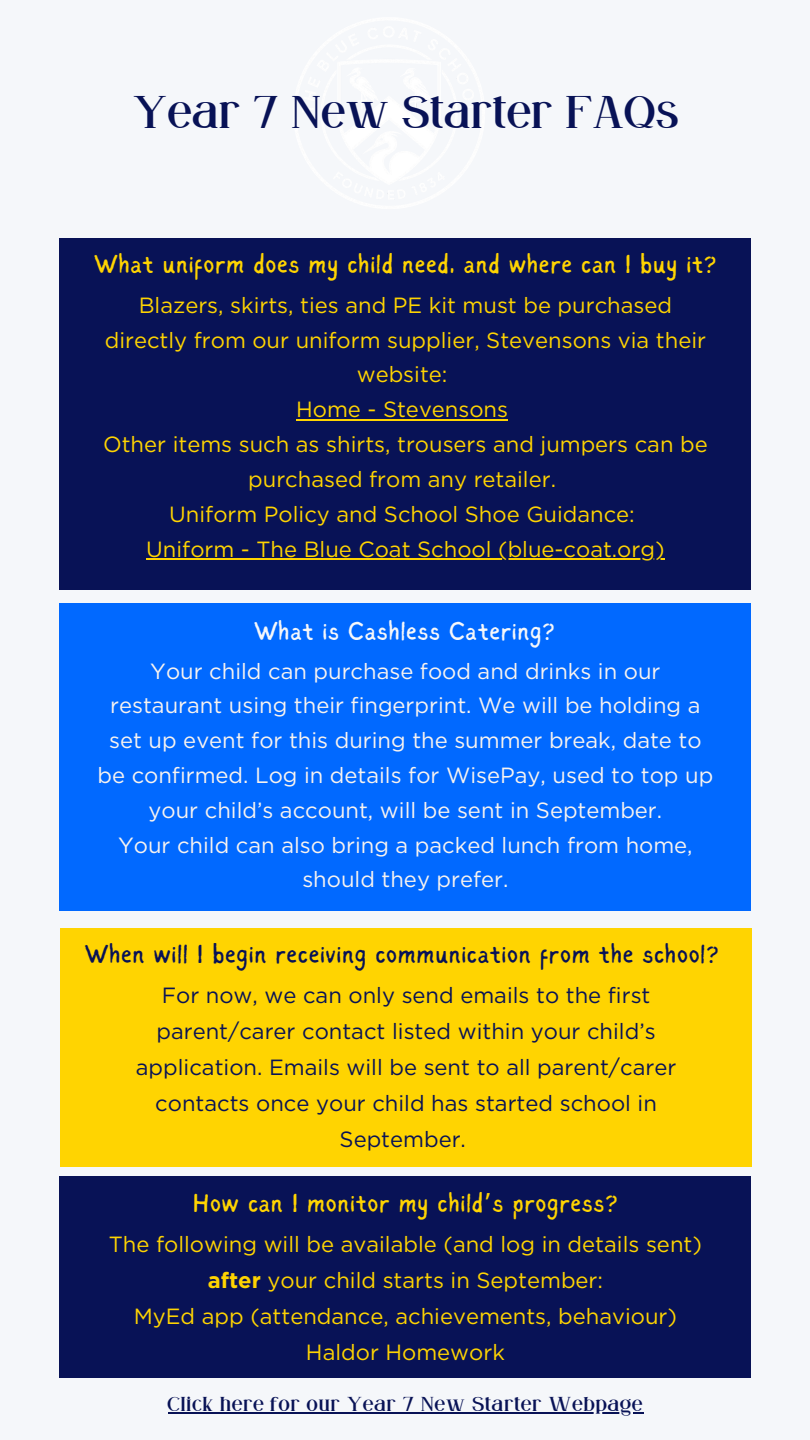
<style>
.page{position:relative;width:810px;height:1440px;background:#f5f7fa}
.page>*{position:absolute;margin:0;border:0;box-sizing:border-box;transform-origin:0 0}
.t1{font:50px "Grown";letter-spacing:.025em;color:#081256}
.t2{font:26px "Sigher";letter-spacing:.025em;color:#ffd401}
.t3{font:26px "Sigher";letter-spacing:.025em;color:#081256}
.t4{font:26px "Sigher";letter-spacing:.025em;color:#f5f7fa}
.t5{font:22px/34.8px "Gotham";color:#ffd401;text-align:center}
.t6{font:22px/34.8px "Gotham";color:#f8f3f0;text-align:center}
.t7{font:22px/36px "Gotham";color:#081256;text-align:center}
.t8{font:22px "Grown";letter-spacing:.05em;color:#081256}
.s1{font-family:"Noto Sans Gurmukhi"}
.s2{font-weight:700}
</style>
<div class="page">
<hr style="left:168px;top:1412px;width:475px;height:2px;background:#081256">
<div style="left:59px;top:238px;width:692px;height:351px;background:#081256"></div>
<hr style="left:296px;top:419px;width:212px;height:1px;background:#ffd401">
<hr style="left:146px;top:558px;width:519px;height:2px;background:#ffd401">
<div style="left:59px;top:604px;width:692px;height:307px;background:#0169ff"></div>
<div style="left:60px;top:928px;width:691px;height:239px;background:#ffd401"></div>
<div style="left:59px;top:1176px;width:692px;height:201px;background:#081256"></div>
<h1 class="t1" style="left:133px;top:81px;width:546px">Year 7 New Starter FAQs</h1>
<p class="t2" style="left:94px;top:253px;width:624px">What uniform does my child need, and where can I buy it?</p>
<p class="t5" style="left:105px;top:287px;width:603px">Blazers, skirts, ties and PE kit must be purchased directly from our uniform supplier, Stevensons via their website:</p>
<p class="t5" style="left:296px;top:392px;width:213px">Home - Stevensons</p>
<p class="t5" style="left:103px;top:427px;width:606px">Other items such as shirts, trousers and jumpers can be purchased from any retailer.</p>
<p class="t5" style="left:169px;top:496px;width:467px">Uniform Policy and School Shoe Guidance:</p>
<h2 class="t5" style="left:146px;top:531px;width:520px">Uniform - The Blue Coat School (blue-coat.org)</h2>
<h2 class="t4" style="left:254px;top:621px;width:303px">What is Cashless Catering?</h2>
<p class="t6" style="left:97px;top:653px;width:617px">Your child can purchase food and drinks in our restaurant using their fingerprint. We will be holding a set up event for this during the summer break, date to be confirmed. Log in details for WisePay, used to top up your child’s account, will be sent in September.</p>
<p class="t6" style="left:118px;top:827px;width:576px">Your child can also bring a packed lunch from home, should they prefer.</p>
<p class="t3" style="left:85px;top:944px;width:636px">When will I begin receiving communication from the school?</p>
<h2 class="t7" style="left:136px;top:978px;width:542px">For now, we can only send emails to the first parent/carer contact listed within your child’s application. Emails will be sent to all parent/carer contacts once your child has started school in September.</h2>
<p class="t2" style="left:193px;top:1192px;width:426px">How can I monitor my child<span class="s1">’</span>s progress?</p>
<p class="t5" style="left:109px;top:1226px;width:595px;line-height:36px">The following will be available (and log in details sent) <span class="s2">after</span> your child starts in September:</p>
<p class="t5" style="left:134px;top:1299px;width:545px">MyEd app (attendance, achievements, behaviour)</p>
<p class="t5" style="left:306px;top:1335px;width:200px">Haldor Homework</p>
<h2 class="t8" style="left:168px;top:1390px;width:476px">Click here for our Year 7 New Starter Webpage</h2>
</div>
